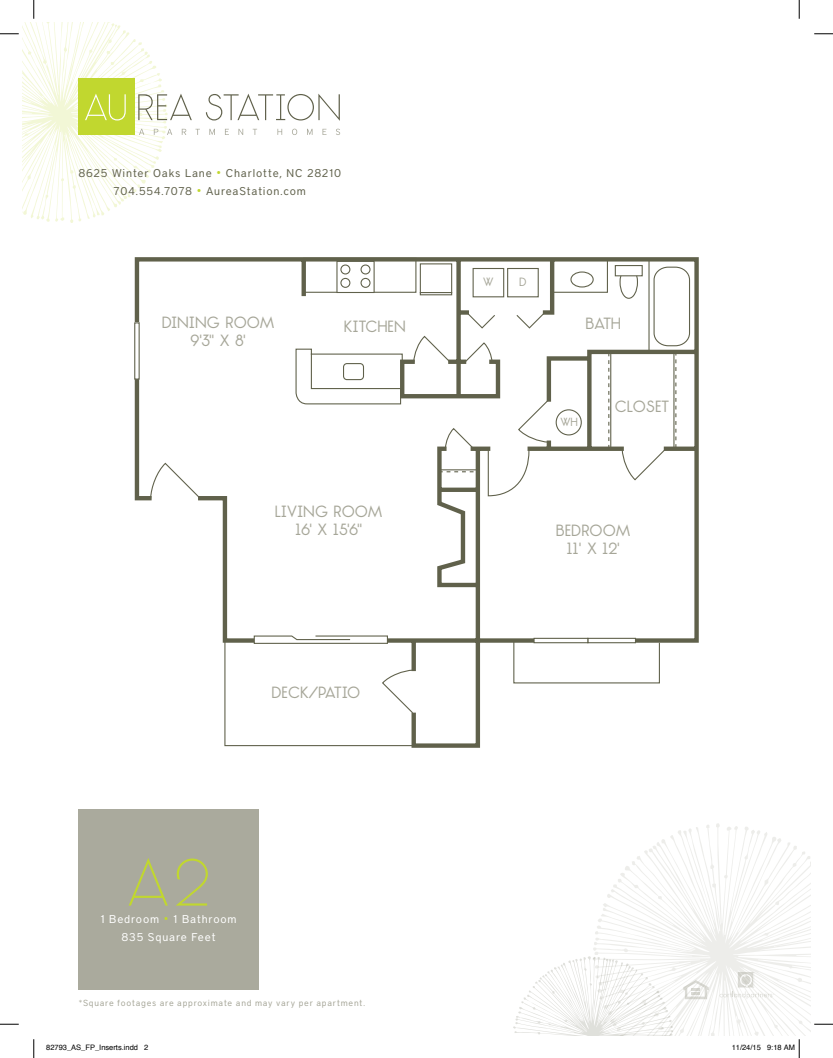
<style>
.page{position:relative;width:833px;height:1058px;background:#fff}
.page>*{position:absolute;margin:0;border:0;box-sizing:border-box;transform-origin:0 0}
.t1{font:100 62.5px "TJ Evolette A";color:#c1d72f}
.t2{font:15.25px/18.4px "TJ Evolette A";color:#a6a698;text-align:center}
.t3{font:11.25px/17.5px "District";letter-spacing:.065em;color:#60614b;text-align:center}
.t4{font:11.25px "District";letter-spacing:.07em;color:#fff}
.t5{font:11.25px "TJ Evolette A";color:#a6a698}
.t6{font:11.12px "TJ Evolette A";color:#a6a698}
.t7{font:8.75px "District";letter-spacing:.08em;color:#a6a698}
.t8{font:7.5px "Helvetica";color:#000}
.s1{font-size:12.5px;color:#c1d72f}
</style>
<div class="page">
<svg style="left:593px;top:823px;width:217px;height:212px"></svg>
<svg style="left:513px;top:956px;width:160px;height:79px"></svg>
<svg style="left:206px;top:94px;width:134px;height:27px"></svg>
<svg style="left:209px;top:129px;width:6px;height:6px"></svg>
<svg style="left:225px;top:129px;width:4px;height:6px"></svg>
<svg style="left:238px;top:129px;width:5px;height:6px"></svg>
<svg style="left:253px;top:129px;width:4px;height:6px"></svg>
<svg style="left:277px;top:129px;width:5px;height:6px"></svg>
<svg style="left:292px;top:129px;width:5px;height:6px"></svg>
<svg style="left:307px;top:129px;width:5px;height:6px"></svg>
<svg style="left:322px;top:129px;width:4px;height:6px"></svg>
<svg style="left:336px;top:129px;width:4px;height:6px"></svg>
<svg style="left:719px;top:972px;width:55px;height:27px"></svg>
<svg style="left:683px;top:980px;width:25px;height:19px"></svg>
<div style="left:79px;top:809px;width:180px;height:180px;background:#a6a698"></div>
<svg style="left:134px;top:257px;width:564px;height:490px"></svg>
<svg style="left:224px;top:714px;width:436px;height:32px"></svg>
<hr style="left:673px;top:352px;width:1px;height:96px;background:#60614b">
<svg style="left:675px;top:405px;width:1px;height:43px"></svg>
<svg style="left:295px;top:257px;width:401px;height:148px"></svg>
<svg style="left:134px;top:311px;width:532px;height:403px"></svg>
<div style="left:555px;top:409px;width:26px;height:26px;background:#fff;border:1px solid #60614b;border-radius:50%"></div>
<div style="left:472px;top:268px;width:32px;height:29px;background:#fff;border:1px solid #60614b"></div>
<div style="left:507px;top:268px;width:31px;height:29px;background:#fff;border:1px solid #60614b"></div>
<div style="left:654px;top:267px;width:35px;height:79px;background:#fff;border-radius:13px"></div>
<div style="left:653px;top:266px;width:37px;height:80px;border:1px solid #60614b;border-radius:13px"></div>
<div style="left:343px;top:363px;width:20px;height:16px;background:#fff;border-radius:3px"></div>
<div style="left:343px;top:363px;width:21px;height:17px;border:1px solid #60614b;border-radius:3px"></div>
<div style="left:571px;top:272px;width:22px;height:15px;background:#fff;border-radius:50%"></div>
<div style="left:570px;top:271px;width:23px;height:16px;border:1px solid #60614b;border-radius:50%"></div>
<div style="left:620px;top:266px;width:17px;height:32px;background:#fff;border-radius:50%"></div>
<div style="left:619px;top:265px;width:19px;height:34px;border:1px solid #60614b;border-radius:50%"></div>
<div style="left:615px;top:265px;width:27px;height:11px;background:#fff"></div>
<div style="left:614px;top:265px;width:28px;height:11px;border:1px solid #60614b"></div>
<div style="left:420px;top:263px;width:32px;height:30px;background:#fff;border:1px solid #60614b"></div>
<div style="left:420px;top:292px;width:32px;height:3px;background:#fff;border:1px solid #60614b"></div>
<svg style="left:336px;top:260px;width:39px;height:33px"></svg>
<svg style="left:814px;top:33px;width:18px;height:2px"></svg>
<svg style="left:0;top:1023px;width:19px;height:2px"></svg>
<svg style="left:814px;top:1023px;width:18px;height:2px"></svg>
<svg style="left:0;top:0;width:200px;height:223px"></svg>
<svg style="left:33px;top:1039px;width:2px;height:19px"></svg>
<svg style="left:798px;top:0;width:2px;height:19px"></svg>
<svg style="left:798px;top:1039px;width:2px;height:19px"></svg>
<p class="t3" style="left:78px;top:164px;width:264px">8625 Winter Oaks Lane <span class="s1">•</span> Charlotte, NC 28210<br>704.554.7078 <span class="s1">•</span> AureaStation.com</p>
<p class="t5" style="left:483px;top:275px;width:12px">W</p>
<p class="t5" style="left:519px;top:275px;width:9px">D</p>
<p class="t2" style="left:162px;top:313px;width:114px">DINING ROOM<br>9'3" X 8'</p>
<p class="t2" style="left:344px;top:317px;width:64px">KITCHEN</p>
<p class="t2" style="left:585px;top:314px;width:37px">BATH</p>
<p class="t6" style="left:560px;top:415px;width:19px">WH</p>
<p class="t2" style="left:615px;top:397px;width:56px">CLOSET</p>
<p class="t2" style="left:275px;top:502px;width:109px">LIVING ROOM<br>16' X 15'6"</p>
<p class="t2" style="left:271px;top:683px;width:90px">DECK/PATIO</p>
<h1 class="t1" style="left:127px;top:845px;width:84px">A2</h1>
<p class="t4" style="left:121px;top:930px;width:95px">835 Square Feet</p>
<p class="t4" style="left:100px;top:912px;width:138px">1 Bedroom <span class="s1">•</span> 1 Bathroom</p>
<p class="t7" style="left:79px;top:998px;width:288px">*Square footages are approximate and may vary per apartment.</p>
<p class="t2" style="left:556px;top:521px;width:76px">BEDROOM<br>11' X 12'</p>
<p class="t8" style="left:46px;top:1042px;width:104px">82793_AS_FP_Inserts.indd 2</p>
<p class="t8" style="left:731px;top:1042px;width:65px">11/24/15 9:18 AM</p>
</div>
